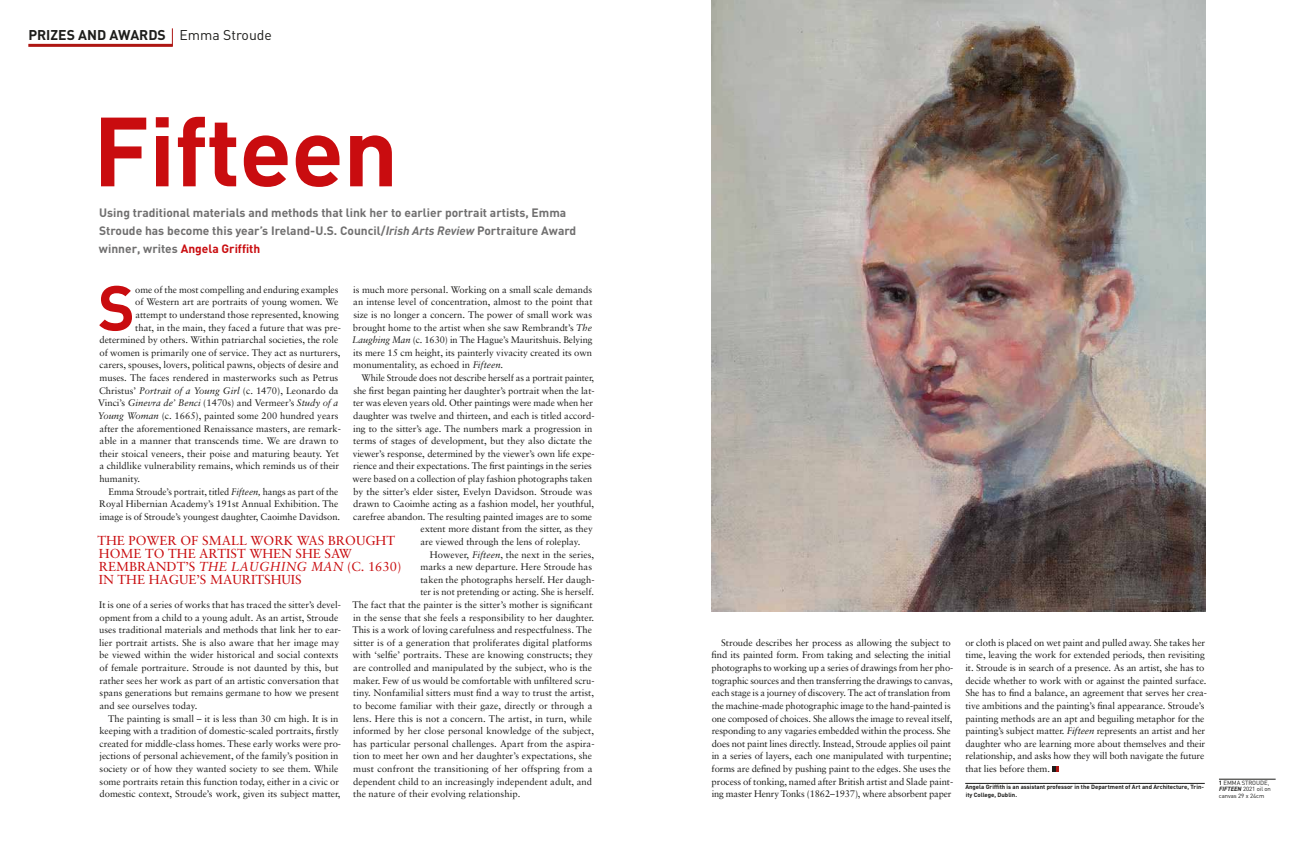
<style>
.page{position:relative;width:1304px;height:851px;background:#fff}
.page>*{position:absolute;margin:0;border:0;box-sizing:border-box;transform-origin:0 0}
.t1{font:700 96.5px "DIN";letter-spacing:-.01em;color:#c90c0f}
.t2{font:700 62.6px "DIN";color:#c90c0f}
.t3{font:700 14px "DIN";color:#1d1d1b}
.t4{font:14px "DIN";color:#1d1d1b}
.t5{font:13px/13px "Sabon LT";color:#c90c0f}
.t6{font:700 12px/18px "DIN";color:#706f6f}
.t7{font:9.5px/12.6px "Sabon LT";color:#1d1d1b}
.t8{font:700 6px/8px "DIN";color:#1d1d1b}
.t9{font:6px/6.3px "DIN";letter-spacing:-.01em;color:#1d1d1b}
.s1{font-style:italic}
.s2{color:#c90c0f}
.s3{font-weight:700}
.s4{font-weight:700;font-style:italic}
</style>
<div class="page">
<hr style="left:965px;top:783px;width:240px;height:1px;background:#1d1d1b">
<svg style="left:1052px;top:766px;width:6px;height:5px"></svg>
<img style="left:711px;top:0;width:494px;height:611px">
<hr style="left:1219px;top:778px;width:57px;height:1px;background:#1d1d1b">
<hr style="left:28px;top:44px;width:145px;height:3px;background:#ae1613">
<svg style="left:28px;top:28px;width:145px;height:18px"></svg>
<h3 class="t3" style="left:28px;top:25px;width:127px">Prizes and Awards</h3>
<h3 class="t4" style="left:179px;top:27px;width:94px">Emma Stroude</h3>
<h1 class="t1" style="left:93px;top:87px;width:307px">Fifteen</h1>
<p class="t6" style="left:99px;top:203px;width:479px">Using traditional materials and methods that link her to earlier portrait artists, Emma<br>Stroude has become this year’s Ireland-U.S. Council/<span class="s1">Irish Arts Review</span> Portraiture Award winner, writes <span class="s2">Angela Griffith</span></p>
<h2 class="t2" style="left:98px;top:266px;width:38px">S</h2>
<p class="t7" style="left:135px;top:283px;width:205px">ome of the most compelling and enduring examples</p>
<p class="t7" style="left:352px;top:283px;width:242px;text-align:justify">is much more personal. Working on a small scale demands an intense level of concentration, almost to the point that size is no longer a concern. The power of small work was brought home to the artist when she saw Rembrandt’s <span class="s1">The Laughing Man</span> (c. 1630) in The Hague’s Mauritshuis. Belying its mere 15 cm height, its painterly vivacity created its own monumentality, as echoed in <span class="s1">Fifteen</span>.</p>
<p class="t7" style="left:362px;top:371px;width:234px">While Stroude does not describe herself as a portrait painter,</p>
<p class="t7" style="left:353px;top:384px;width:243px">she first began painting her daughter’s portrait when the lat-</p>
<p class="t7" style="left:353px;top:396px;width:241px">ter was eleven years old. Other paintings were made when her</p>
<p class="t7" style="left:353px;top:409px;width:243px">daughter was twelve and thirteen, and each is titled accord-</p>
<p class="t7" style="left:353px;top:422px;width:241px">ing to the sitter’s age. The numbers mark a progression in</p>
<p class="t7" style="left:353px;top:434px;width:240px">terms of stages of development, but they also dictate the</p>
<p class="t7" style="left:353px;top:447px;width:243px">viewer’s response, determined by the viewer’s own life expe-</p>
<p class="t7" style="left:353px;top:459px;width:240px">rience and their expectations. The first paintings in the series</p>
<p class="t7" style="left:353px;top:472px;width:241px">were based on a collection of play fashion photographs taken</p>
<p class="t7" style="left:353px;top:485px;width:241px">by the sitter’s elder sister, Evelyn Davidson. Stroude was</p>
<p class="t7" style="left:353px;top:497px;width:243px">drawn to Caoimhe acting as a fashion model, her youthful,</p>
<p class="t7" style="left:353px;top:510px;width:240px">carefree abandon. The resulting painted images are to some</p>
<p class="t7" style="left:421px;top:522px;width:174px">extent more distant from the sitter, as they</p>
<p class="t7" style="left:421px;top:535px;width:161px">are viewed through the lens of roleplay.</p>
<p class="t7" style="left:430px;top:548px;width:166px">However, <span class="s1">Fifteen</span>, the next in the series,</p>
<p class="t7" style="left:420px;top:560px;width:173px">marks a new departure. Here Stroude has</p>
<p class="t7" style="left:420px;top:573px;width:176px">taken the photographs herself. Her daugh-</p>
<p class="t7" style="left:420px;top:585px;width:175px">ter is not pretending or acting. She is herself.</p>
<p class="t7" style="left:352px;top:598px;width:242px">The fact that the painter is the sitter’s mother is significant</p>
<p class="t7" style="left:353px;top:611px;width:242px">in the sense that she feels a responsibility to her daughter.</p>
<p class="t7" style="left:352px;top:623px;width:241px">This is a work of loving carefulness and respectfulness. The</p>
<p class="t7" style="left:353px;top:636px;width:240px">sitter is of a generation that proliferates digital platforms</p>
<p class="t7" style="left:353px;top:648px;width:242px">with ‘selfie’ portraits. These are knowing constructs; they</p>
<p class="t7" style="left:353px;top:661px;width:240px">are controlled and manipulated by the subject, who is the</p>
<p class="t7" style="left:353px;top:674px;width:243px">maker. Few of us would be comfortable with unfiltered scru-</p>
<p class="t7" style="left:353px;top:686px;width:242px">tiny. Nonfamilial sitters must find a way to trust the artist,</p>
<p class="t7" style="left:353px;top:699px;width:241px">to become familiar with their gaze, directly or through a</p>
<p class="t7" style="left:353px;top:711px;width:241px">lens. Here this is not a concern. The artist, in turn, while</p>
<p class="t7" style="left:353px;top:724px;width:243px">informed by her close personal knowledge of the subject,</p>
<p class="t7" style="left:353px;top:737px;width:243px">has particular personal challenges. Apart from the aspira-</p>
<p class="t7" style="left:353px;top:749px;width:240px">tion to meet her own and her daughter’s expectations, she</p>
<p class="t7" style="left:353px;top:762px;width:241px">must confront the transitioning of her offspring from a</p>
<p class="t7" style="left:353px;top:774px;width:241px">dependent child to an increasingly independent adult, and</p>
<p class="t7" style="left:353px;top:787px;width:169px">the nature of their evolving relationship.</p>
<p class="t7" style="left:135px;top:296px;width:205px">of Western art are portraits of young women. We</p>
<p class="t7" style="left:135px;top:308px;width:205px">attempt to understand those represented, knowing</p>
<p class="t7" style="left:135px;top:321px;width:207px">that, in the main, they faced a future that was pre-</p>
<p class="t7" style="left:99px;top:333px;width:240px">determined by others. Within patriarchal societies, the role</p>
<p class="t7" style="left:99px;top:346px;width:243px">of women is primarily one of service. They act as nurturers,</p>
<p class="t7" style="left:100px;top:359px;width:240px">carers, spouses, lovers, political pawns, objects of desire and</p>
<p class="t7" style="left:99px;top:371px;width:240px">muses. The faces rendered in masterworks such as Petrus</p>
<p class="t7" style="left:99px;top:384px;width:241px">Christus’ <span class="s1">Portrait of a Young Girl</span> (c. 1470), Leonardo da</p>
<p class="t7" style="left:98px;top:396px;width:242px">Vinci’s <span class="s1">Ginevra de’ Benci</span> (1470s) and Vermeer’s <span class="s1">Study of a</span></p>
<p class="t7" style="left:98px;top:409px;width:242px"><span class="s1">Young Woman</span> (c. 1665), painted some 200 hundred years</p>
<p class="t7" style="left:100px;top:422px;width:243px">after the aforementioned Renaissance masters, are remark-</p>
<p class="t7" style="left:100px;top:434px;width:240px">able in a manner that transcends time. We are drawn to</p>
<p class="t7" style="left:99px;top:447px;width:241px">their stoical veneers, their poise and maturing beauty. Yet</p>
<p class="t7" style="left:100px;top:459px;width:241px">a childlike vulnerability remains, which reminds us of their</p>
<p class="t7" style="left:99px;top:472px;width:42px">humanity.</p>
<p class="t7" style="left:109px;top:485px;width:231px">Emma Stroude’s portrait, titled <span class="s1">Fifteen,</span> hangs as part of the</p>
<p class="t7" style="left:99px;top:497px;width:241px">Royal Hibernian Academy’s 191st Annual Exhibition. The</p>
<p class="t7" style="left:99px;top:510px;width:242px">image is of Stroude’s youngest daughter, Caoimhe Davidson.</p>
<h3 class="t5" style="left:97px;top:533px;width:305px">THE POWER OF SMALL WORK WAS BROUGHT<br>HOME TO THE ARTIST WHEN SHE SAW<br>REMBRANDT’S <span class="s1">THE LAUGHING MAN</span> (C. 1630)<br>IN THE HAGUE’S MAURITSHUIS</h3>
<p class="t7" style="left:99px;top:598px;width:243px">It is one of a series of works that has traced the sitter’s devel&shy;opment from a child to a young adult. As an artist, Stroude uses traditional materials and methods that link her to ear&shy;lier portrait artists. She is also aware that her image may be viewed within the wider historical and social contexts of female portraiture. Stroude is not daunted by this, but rather sees her work as part of an artistic conversation that spans generations but remains germane to how we present and see ourselves today.</p>
<p class="t7" style="left:99px;top:711px;width:243px;text-indent:9px">The painting is small – it is less than 30 cm high. It is in keeping with a tradition of domestic-scaled portraits, firstly created for middle-class homes. These early works were pro&shy;jections of personal achievement, of the family’s position in society or of how they wanted society to see them. While some portraits retain this function today, either in a civic or domestic context, Stroude’s work, given its subject matter,</p>
<p class="t7" style="left:712px;top:636px;width:243px;text-indent:10px">Stroude describes her process as allowing the subject to find its painted form. From taking and selecting the initial photographs to working up a series of drawings from her pho&shy;tographic sources and then transferring the drawings to canvas, each stage is a journey of discovery. The act of translation from the machine-made photographic image to the hand-painted is one composed of choices. She allows the image to reveal itself, responding to any vagaries embedded within the process. She does not paint lines directly. Instead, Stroude applies oil paint in a series of layers, each one manipulated with turpentine; forms are defined by pushing paint to the edges. She uses the process of tonking, named after British artist and Slade paint&shy;ing master Henry Tonks (1862–1937), where absorbent paper</p>
<p class="t7" style="left:965px;top:636px;width:243px">or cloth is placed on wet paint and pulled away. She takes her time, leaving the work for extended periods, then revisiting it. Stroude is in search of a presence. As an artist, she has to decide whether to work with or against the painted surface.<br>She has to find a balance, an agreement that serves her crea&shy;tive ambitions and the painting’s final appearance. Stroude’s painting methods are an apt and beguiling metaphor for the painting’s subject matter. <span class="s1">Fifteen</span> represents an artist and her daughter who are learning more about themselves and their relationship, and asks how they will both navigate the future that lies before them.</p>
<p class="t8" style="left:965px;top:782px;width:240px">Angela Griffith is an assistant professor in the Department of Art and Architecture, Trin&shy;ity College, Dublin.</p>
<p class="t9" style="left:1219px;top:779px;width:54px"><span class="s3">1</span> EMMA STROUDE,<br><span class="s4">FIFTEEN</span> 2021 oil on canvas 29 x 24cm</p>
</div>
